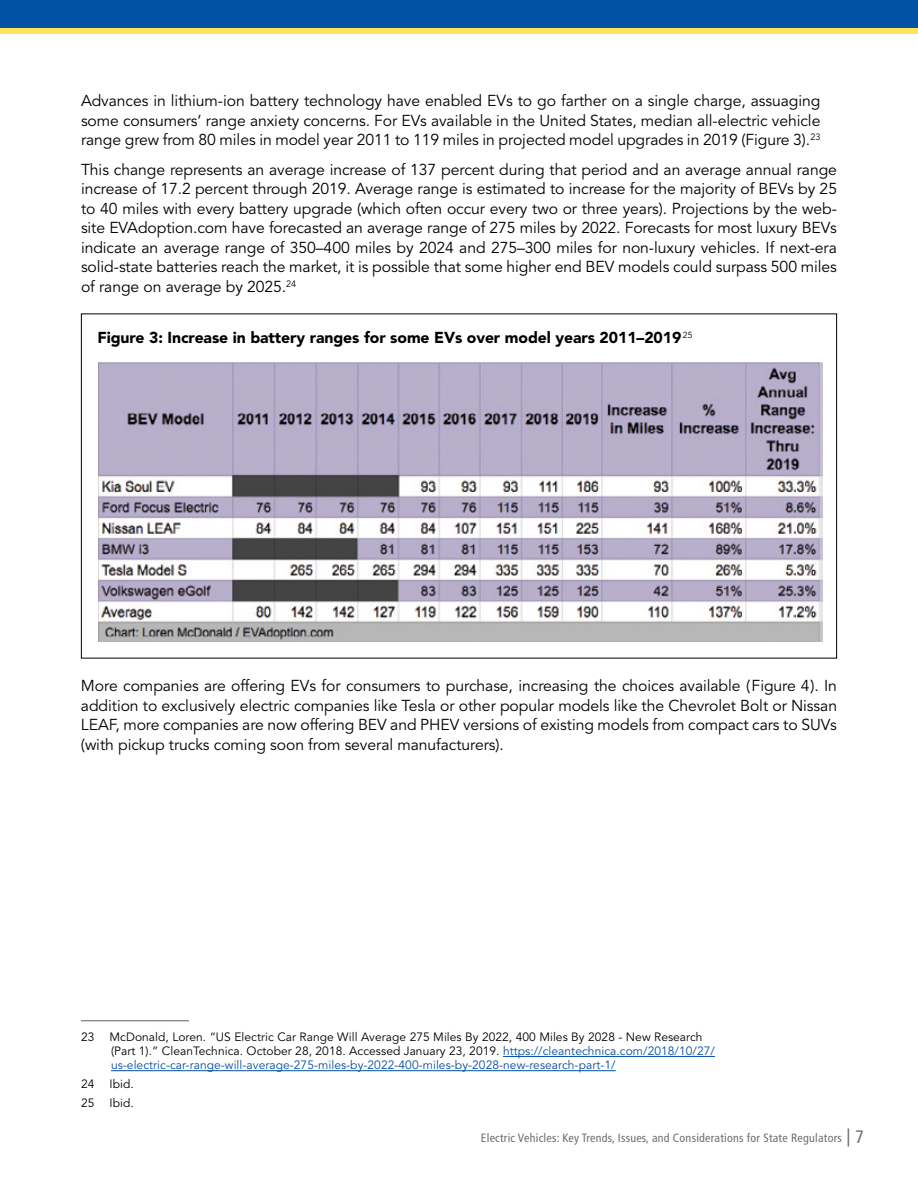
<style>
.page{position:relative;width:918px;height:1188px;background:#fff}
.page>*{position:absolute;margin:0;border:0;box-sizing:border-box;transform-origin:0 0}
.t1{font:15.75px/19.5px "Avenir";letter-spacing:-.005em;color:#000;text-align:justify}
.t2{font:900 15.75px "Avenir";letter-spacing:-.005em;color:#000}
.t3{font:12px/14.2px "Avenir";letter-spacing:.005em;color:#000}
.t4{font:condensed 12px "Frutiger LT Std";letter-spacing:.02em;color:#6d6e71}
.s1{color:#034ea2}
.s2{font-size:18px}
</style>
<div class="page">
<div style="left:0;top:0;width:918px;height:32px;background:#0050a3"></div>
<div style="left:0;top:28px;width:918px;height:6px;background:#fde457"></div>
<hr style="left:81px;top:1020px;width:108px;height:1px;background:#6d6e71">
<hr style="left:503px;top:1056px;width:212px;height:1px;background:#034ea2">
<hr style="left:111px;top:1070px;width:505px;height:1px;background:#034ea2">
<img style="left:98px;top:362px;width:724px;height:279px">
<p class="t1" style="left:81px;top:92px;width:741px">Advances in lithium-ion battery technology have enabled EVs to go farther on a single charge, assuaging some consumers’ range anxiety concerns. For EVs available in the United States, median all-electric vehicle range grew from 80 miles in model year 2011 to 119 miles in projected model upgrades in 2019 (Figure 3).<sup>23</sup></p>
<p class="t1" style="left:81px;top:160px;width:758px">This change represents an average increase of 137 percent during that period and an average annual range increase of 17.2 percent through 2019. Average range is estimated to increase for the majority of BEVs by 25 to 40 miles with every battery upgrade (which often occur every two or three years). Projections by the web&shy;site EVAdoption.com have forecasted an average range of 275 miles by 2022. Forecasts for most luxury BEVs indicate an average range of 350–400 miles by 2024 and 275–300 miles for non-luxury vehicles. If next-era solid-state batteries reach the market, it is possible that some higher end BEV models could surpass 500 miles of range on average by 2025.<sup>24</sup></p>
<p class="t2" style="left:98px;top:328px;width:597px">Figure 3: Increase in battery ranges for some EVs over model years 2011–2019 <sup>25</sup></p>
<p class="t1" style="left:81px;top:677px;width:758px">More companies are offering EVs for consumers to purchase, increasing the choices available (Figure 4). In addition to exclusively electric companies like Tesla or other popular models like the Chevrolet Bolt or Nissan LEAF, more companies are now offering BEV and PHEV versions of existing models from compact cars to SUVs (with pickup trucks coming soon from several manufacturers). <sup>25</sup></p>
<p class="t3" style="left:81px;top:1030px;width:15px">23</p>
<p class="t3" style="left:110px;top:1030px;width:607px">McDonald, Loren. “US Electric Car Range Will Average 275 Miles By 2022, 400 Miles By 2028 - New Research (Part 1).” CleanTechnica. October 28, 2018. Accessed January 23, 2019. <span class="s1">https://cleantechnica.com/2018/10/27/ us-electric-car-range-will-average-275-miles-by-2022-400-miles-by-2028-new-research-part-1/</span></p>
<p class="t3" style="left:81px;top:1077px;width:15px">24</p>
<p class="t3" style="left:110px;top:1077px;width:26px">Ibid.</p>
<p class="t3" style="left:81px;top:1096px;width:15px">25</p>
<p class="t3" style="left:110px;top:1096px;width:26px">Ibid.</p>
<p class="t4" style="left:481px;top:1130px;width:384px">Electric Vehicles: Key Trends, Issues, and Considerations for State Regulators <span class="s2">| 7</span></p>
</div>
